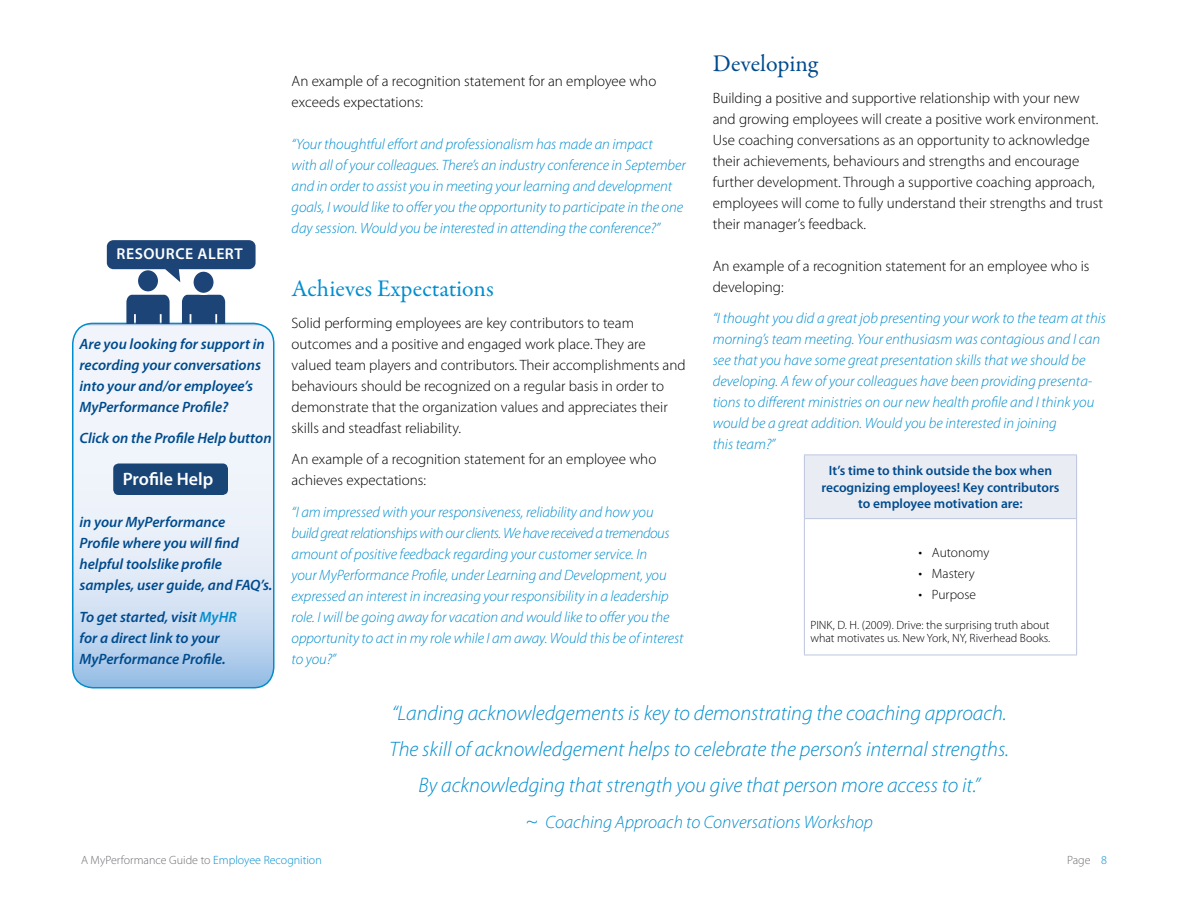
<style>
.page{position:relative;width:1188px;height:918px;background:#fff}
.page>*{position:absolute;margin:0;border:0;box-sizing:border-box;transform-origin:0 0}
.t1{font:24px "Garamond Premr Pro";color:#008dce}
.t2{font:24px "Garamond Premr Pro";color:#004b8d}
.t3{font:italic 300 21px/36px "Myriad Pro";color:#008dce;text-align:center}
.t4{font:italic 300 18px "Myriad Pro";color:#008dce}
.t5{font:600 18px "Myriad Pro";color:#fff}
.t6{font:600 15.75px "Myriad Pro";letter-spacing:.03em;color:#fff}
.t7{font:italic 300 15px/21px "Myriad Pro";letter-spacing:-.005em;color:#008dce}
.t8{font:300 15px/21px "Myriad Pro";color:#000}
.t9{font:italic 600 15px/21px "Myriad Pro";color:#004b8d}
.t10{font:600 13.5px/16.5px "Myriad Pro";color:#004b8d;text-align:center}
.t11{font:300 13.5px "Myriad Pro";color:#000}
.t12{font:300 12px/13.5px "Myriad Pro";color:#000}
.t13{font:300 12px "Myriad Pro";color:#6d6e71}
.s1{color:#008dce}
.s2{font-size:15px}
.s3{font-size:21px}
</style>
<div class="page">
<div style="left:804px;top:455px;width:273px;height:64px;background:#eaecf4"></div>
<hr style="left:804px;top:455px;width:1px;height:63px;background:#bdc6df">
<hr style="left:804px;top:454px;width:273px;height:1px;background:#bdc6df">
<hr style="left:1076px;top:455px;width:1px;height:63px;background:#bdc6df">
<hr style="left:804px;top:518px;width:273px;height:1px;background:#bdc6df">
<hr style="left:804px;top:519px;width:1px;height:136px;background:#bdc6df">
<hr style="left:1076px;top:519px;width:1px;height:136px;background:#bdc6df">
<hr style="left:804px;top:655px;width:273px;height:1px;background:#bdc6df">
<svg style="left:73px;top:323px;width:201px;height:365px"></svg>
<div style="left:72px;top:323px;width:202px;height:365px;border:2px solid #008dce;border-radius:20px"></div>
<svg style="left:126px;top:295px;width:44px;height:29px"></svg>
<svg style="left:137px;top:269px;width:22px;height:24px"></svg>
<div style="left:136px;top:268px;width:24px;height:26px;border:2px solid #fff;border-radius:50%"></div>
<svg style="left:182px;top:295px;width:43px;height:29px"></svg>
<div style="left:193px;top:271px;width:22px;height:23px;background:#1d4476;border-radius:50%"></div>
<div style="left:191px;top:270px;width:25px;height:25px;border:2px solid #fff;border-radius:50%"></div>
<svg style="left:107px;top:240px;width:149px;height:42px"></svg>
<div style="left:113px;top:464px;width:115px;height:31px;background:#184476;border-radius:5px"></div>
<p class="t6" style="left:117px;top:244px;width:128px">RESOURCE ALERT</p>
<p class="t9" style="left:80px;top:333px;width:187px">Are you looking for support in recording your conversations into your and/or employee’s<br>MyPerformance Profile?</p>
<p class="t9" style="left:80px;top:427px;width:194px">Click on the Profile Help button</p>
<p class="t5" style="left:123px;top:467px;width:92px">Profile Help</p>
<p class="t9" style="left:80px;top:511px;width:194px">in your MyPerformance<br>Profile where you will find helpful toolslike profile samples, user guide, and FAQ’s.</p>
<p class="t9" style="left:80px;top:606px;width:159px">To get started, visit <span class="s1">MyHR </span>for a direct link to your<br>MyPerformance Profile.</p>
<p class="t8" style="left:292px;top:71px;width:366px">An example of a recognition statement for an employee who exceeds expectations:</p>
<p class="t7" style="left:292px;top:134px;width:396px">“Your thoughtful effort and professionalism has made an impact<br>with all of your colleagues. There’s an industry conference in September and in order to assist you in meeting your learning and development goals, I would like to offer you the opportunity to participate in the one day session. Would you be interested in attending the conference?”</p>
<h1 class="t1" style="left:292px;top:274px;width:204px">Achieves Expectations</h1>
<p class="t8" style="left:292px;top:312px;width:395px">Solid performing employees are key contributors to team outcomes and a positive and engaged work place. They are valued team players and contributors. Their accomplishments and behaviours should be recognized on a regular basis in order to demonstrate that the organization values and appreciates their skills and steadfast reliability.</p>
<p class="t8" style="left:292px;top:449px;width:366px">An example of a recognition statement for an employee who achieves expectations:</p>
<p class="t7" style="left:292px;top:501px;width:394px">“I am impressed with your responsiveness, reliability and how you build great relationships with our clients. We have received a tremendous amount of positive feedback regarding your customer service. In<br>your MyPerformance Profile, under Learning and Development, you expressed an interest in increasing your responsibility in a leadership role. I will be going away for vacation and would like to offer you the opportunity to act in my role while I am away. Would this be of interest to you?”</p>
<h1 class="t2" style="left:713px;top:49px;width:106px">Developing</h1>
<p class="t8" style="left:713px;top:87px;width:392px">Building a positive and supportive relationship with your new and growing employees will create a positive work environment.<br>Use coaching conversations as an opportunity to acknowledge their achievements, behaviours and strengths and encourage further development. Through a supportive coaching approach, employees will come to fully understand their strengths and trust their manager’s feedback.</p>
<p class="t8" style="left:713px;top:255px;width:378px">An example of a recognition statement for an employee who is developing:</p>
<p class="t7" style="left:713px;top:308px;width:395px">“I thought you did a great job presenting your work to the team at this morning’s team meeting. Your enthusiasm was contagious and I can see that you have some great presentation skills that we should be developing. A few of your colleagues have been providing presenta&shy;tions to different ministries on our new health profile and I think you would be a great addition. Would you be interested in joining<br>this team?”</p>
<p class="t10" style="left:821px;top:462px;width:240px">It’s time to think outside the box when recognizing employees! Key contributors to employee motivation are:</p>
<p class="t11" style="left:918px;top:544px;width:73px"><span class="s2">•</span> Autonomy</p>
<p class="t11" style="left:918px;top:565px;width:58px"><span class="s2">•</span> Mastery</p>
<p class="t11" style="left:918px;top:586px;width:59px"><span class="s2">•</span> Purpose</p>
<p class="t12" style="left:810px;top:618px;width:241px">PINK, D. H. (2009). Drive: the surprising truth about what motivates us. New York, NY, Riverhead Books.</p>
<h2 class="t3" style="left:390px;top:695px;width:621px">“Landing acknowledgements is key to demonstrating the coaching approach.<br>The skill of acknowledgement helps to celebrate the person’s internal strengths.<br>By acknowledging that strength you give that person more access to it.”</h2>
<p class="t4" style="left:526px;top:811px;width:349px"><span class="s3">~</span> Coaching Approach to Conversations Workshop</p>
<p class="t13" style="left:81px;top:853px;width:242px">A MyPerformance Guide to <span class="s1">Employee Recognition</span></p>
<p class="t13" style="left:1067px;top:853px;width:41px">Page <span class="s1">8</span></p>
</div>
